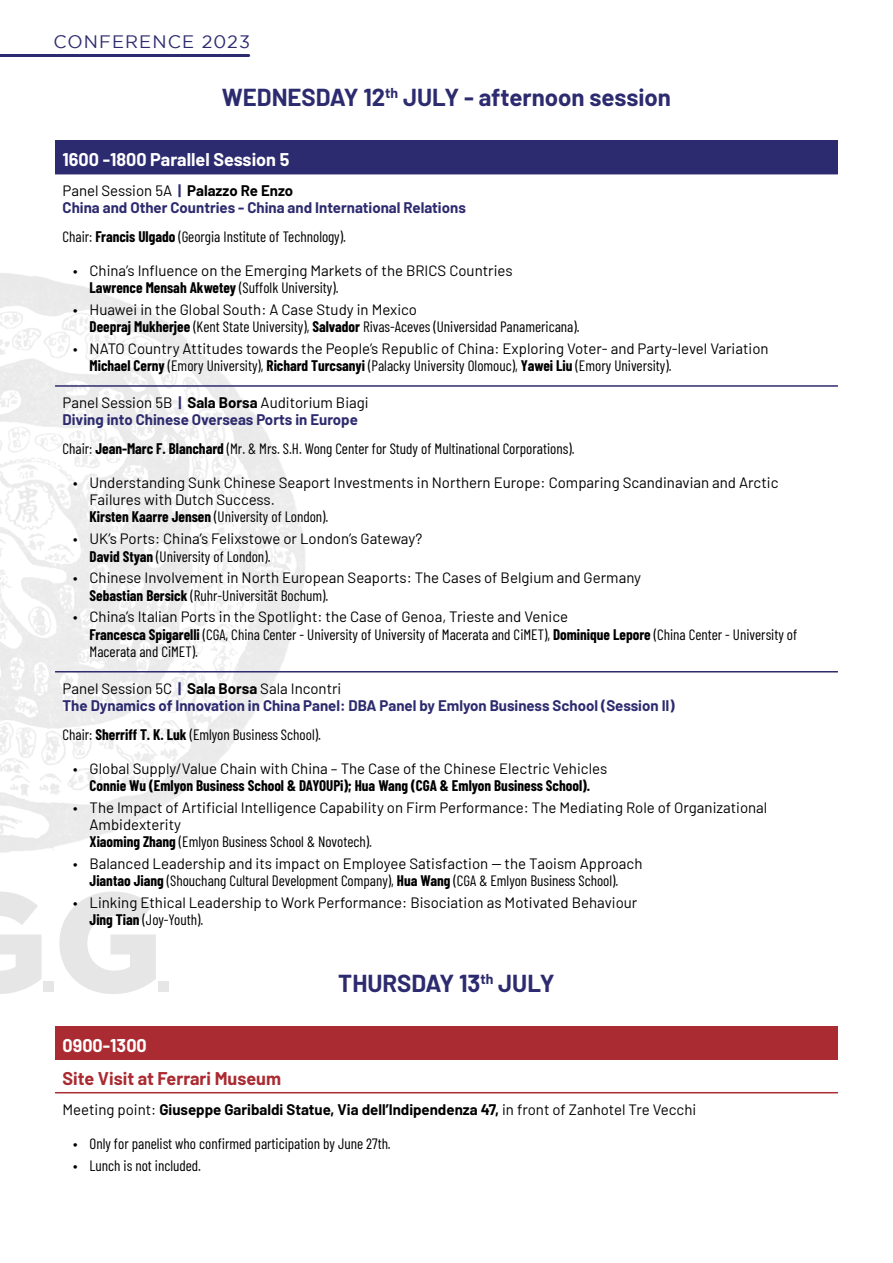
<style>
.page{position:relative;width:893px;height:1263px;background:#fff}
.page>*{position:absolute;margin:0;border:0;box-sizing:border-box;transform-origin:0 0}
.t1{font:900 141px "Gotham";color:#000}
.t2{font:900 55.5px "Gotham";color:#000}
.t3{font:700 24px "Barlow";color:#2d2b6f}
.t4{font:700 18px "Barlow";color:#fff}
.t5{font:700 18px "Barlow";color:#aa2b31}
.t6{font:18px "Gotham";letter-spacing:.06em;color:#2d2b6f}
.t7{font:15px/17.2px "Barlow Condensed";color:#000}
.t8{font:15px/17.2px "Barlow";color:#000}
.t9{font:700 15px/16.5px "Barlow";color:#2d2b6f}
.t10{font:700 15px "Barlow Condensed";color:#000}
.t11{font:700 15px "Barlow";color:#000}
.s1{font-weight:400;color:#000}
.s2{color:#000}
.s3{font-weight:700}
.s4{font-family:"Barlow Condensed"}
.s5{font-weight:400}
</style>
<div class="page">
<hr style="left:0;top:54px;width:249px;height:3px;background:#2d2b6f">
<div style="left:55px;top:141px;width:783px;height:33px;background:#2d2b6f"></div>
<hr style="left:55px;top:385px;width:783px;height:2px;background:#2d2b6f">
<hr style="left:55px;top:671px;width:783px;height:1px;background:#2d2b6f">
<div style="left:55px;top:1027px;width:783px;height:33px;background:#aa2b31"></div>
<hr style="left:55px;top:1092px;width:783px;height:1px;background:#aa2b31">
<p class="t6" style="left:53px;top:31px;width:198px">CONFERENCE 2023</p>
<h3 class="t3" style="left:222px;top:79px;width:451px">WEDNESDAY 12<sup>th</sup> JULY - afternoon session</h3>
<p class="t4" style="left:63px;top:146px;width:228px">1600 -1800 Parallel Session 5</p>
<p class="t9" style="left:63px;top:181px;width:405px"><span class="s1">Panel Session 5A</span> | <span class="s2">Palazzo Re Enzo<br></span>China and Other Countries - China and International Relations</p>
<p class="t7" style="left:63px;top:227px;width:285px">Chair: <span class="s3">Francis Ulgado</span> (Georgia Institute of Technology).</p>
<p class="t8" style="left:73px;top:260px;width:441px"><span class="s4">•</span> China’s Influence on the Emerging Markets of the BRICS Countries</p>
<p class="t10" style="left:90px;top:277px;width:250px">Lawrence Mensah Akwetey <span class="s5">(Suffolk University).</span></p>
<p class="t8" style="left:73px;top:299px;width:346px"><span class="s4">•</span> Huawei in the Global South: A Case Study in Mexico</p>
<p class="t7" style="left:90px;top:317px;width:492px"><span class="s3">Deepraj Mukherjee</span> (Kent State University), <span class="s3">Salvador</span> Rivas-Aceves (Universidad Panamericana).</p>
<p class="t8" style="left:73px;top:338px;width:697px"><span class="s4">•</span> NATO Country Attitudes towards the People’s Republic of China: Exploring Voter- and Party-level Variation</p>
<p class="t7" style="left:90px;top:356px;width:583px"><span class="s3">Michael Cerny</span> (Emory University), <span class="s3">Richard Turcsanyi</span> (Palacky University Olomouc), <span class="s3">Yawei Liu</span> (Emory University).</p>
<p class="t9" style="left:63px;top:394px;width:308px"><span class="s1">Panel Session 5B</span> | <span class="s2">Sala Borsa</span> <span class="s1">Auditorium Biagi<br></span>Diving into Chinese Overseas Ports in Europe</p>
<p class="t7" style="left:63px;top:439px;width:513px">Chair: <span class="s3">Jean-Marc F. Blanchard</span> (Mr. &amp; Mrs. S.H. Wong Center for Study of Multinational Corporations).</p>
<p class="t8" style="left:90px;top:473px;width:690px;text-indent:-16px"><span class="s4">•</span> Understanding Sunk Chinese Seaport Investments in Northern Europe: Comparing Scandinavian and Arctic<br>Failures with Dutch Success.</p>
<p class="t7" style="left:90px;top:507px;width:240px"><span class="s3">Kirsten Kaarre Jensen</span> (University of London).</p>
<p class="t8" style="left:73px;top:529px;width:351px"><span class="s4">•</span> UK’s Ports: China’s Felixstowe or London’s Gateway?</p>
<p class="t7" style="left:90px;top:546px;width:182px"><span class="s3">David Styan</span> (University of London).</p>
<p class="t8" style="left:73px;top:568px;width:570px"><span class="s4">•</span> Chinese Involvement in North European Seaports: The Cases of Belgium and Germany</p>
<p class="t7" style="left:90px;top:585px;width:240px"><span class="s3">Sebastian Bersick</span> (Ruhr-Universität Bochum).</p>
<p class="t8" style="left:73px;top:607px;width:497px"><span class="s4">•</span> China’s Italian Ports in the Spotlight: the Case of Genoa, Trieste and Venice</p>
<p class="t7" style="left:90px;top:624px;width:709px"><span class="s3">Francesca Spigarelli</span> (CGA, China Center - University of University of Macerata and CiMET), <span class="s3">Dominique Lepore</span> (China Center - University of<br>Macerata and CiMET).</p>
<p class="t9" style="left:63px;top:679px;width:614px"><span class="s1">Panel Session 5C</span> | <span class="s2">Sala Borsa</span> <span class="s1">Sala Incontri<br></span>The Dynamics of Innovation in China Panel: DBA Panel by Emlyon Business School (Session II)</p>
<p class="t7" style="left:63px;top:725px;width:260px">Chair: <span class="s3">Sherriff T. K. Luk</span> (Emlyon Business School).</p>
<p class="t8" style="left:73px;top:758px;width:536px"><span class="s4">•</span> Global Supply/Value Chain with China – The Case of the Chinese Electric Vehicles</p>
<p class="t10" style="left:90px;top:775px;width:502px">Connie Wu (Emlyon Business School &amp; DAYOUPi); Hua Wang (CGA &amp; Emlyon Business School).</p>
<p class="t8" style="left:90px;top:797px;width:679px;text-indent:-16px"><span class="s4">•</span> The Impact of Artificial Intelligence Capability on Firm Performance: The Mediating Role of Organizational<br>Ambidexterity</p>
<p class="t7" style="left:90px;top:832px;width:284px"><span class="s3">Xiaoming Zhang</span> (Emlyon Business School &amp; Novotech).</p>
<p class="t8" style="left:73px;top:854px;width:571px"><span class="s4">•</span> Balanced Leadership and its impact on Employee Satisfaction -- the Taoism Approach</p>
<p class="t7" style="left:90px;top:871px;width:530px"><span class="s3">Jiantao Jiang</span> (Shouchang Cultural Development Company), <span class="s3">Hua Wang</span> (CGA &amp; Emlyon Business School).</p>
<p class="t8" style="left:73px;top:893px;width:566px"><span class="s4">•</span> Linking Ethical Leadership to Work Performance: Bisociation as Motivated Behaviour</p>
<p class="t7" style="left:90px;top:910px;width:115px"><span class="s3">Jing Tian</span> (Joy-Youth).</p>
<h1 class="t1" style="left:54px;top:861px;width:110px">G</h1>
<h3 class="t3" style="left:338px;top:965px;width:218px">THURSDAY 13<sup>th</sup> JULY</h3>
<h2 class="t2" style="left:41px;top:940px;width:17px">.</h2>
<h2 class="t2" style="left:155px;top:940px;width:17px">.</h2>
<p class="t4" style="left:63px;top:1032px;width:86px">0900-1300</p>
<p class="t5" style="left:63px;top:1065px;width:220px">Site Visit at Ferrari Museum</p>
<p class="t11" style="left:63px;top:1099px;width:635px"><span class="s5">Meeting point:</span> Giuseppe Garibaldi Statue, Via dell’Indipendenza 47, <span class="s5">in front of Zanhotel Tre Vecchi</span></p>
<p class="t7" style="left:73px;top:1134px;width:319px">• Only for panelist who confirmed participation by June 27th.</p>
<p class="t7" style="left:73px;top:1155px;width:130px">• Lunch is not included.</p>
</div>
